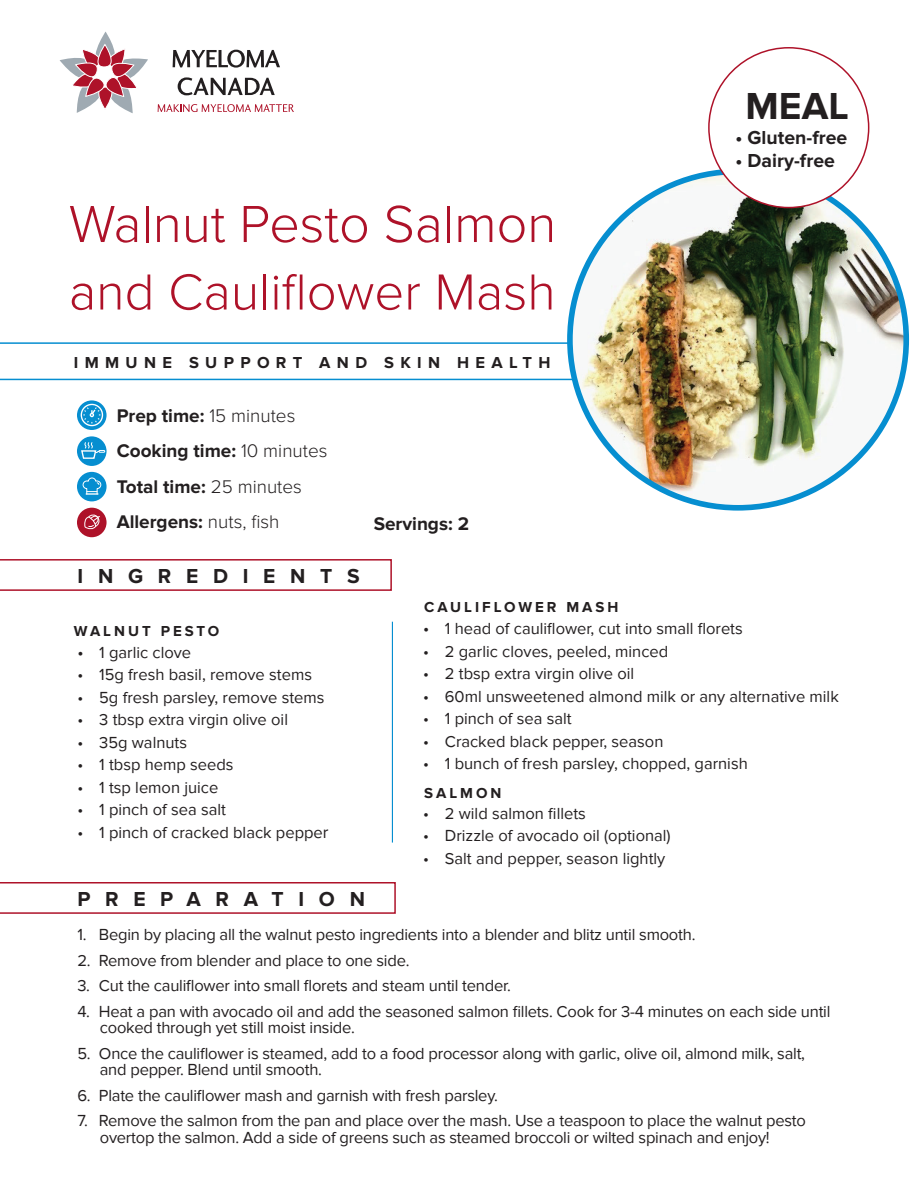
<style>
.page{position:relative;width:918px;height:1188px;background:#fff}
.page>*{position:absolute;margin:0;border:0;box-sizing:border-box;transform-origin:0 0}
.t1{font:300 54px "Proxima Nova";letter-spacing:-.005em;color:#ae1229}
.t2{font:300 52.5px "Proxima Nova";color:#ae1229}
.t3{font:700 39px "Proxima Nova";color:#231f20}
.t4{font:700 21px "Proxima Nova";letter-spacing:.7em;color:#231f20}
.t5{font:700 19.5px "Proxima Nova";color:#231f20}
.t6{font:700 19.05px/35.2px "Proxima Nova";color:#231f20}
.t7{font:16.5px/16.5px "Proxima Nova";letter-spacing:-.015em;color:#231f20}
.t8{font:700 16.5px "Proxima Nova";letter-spacing:.385em;color:#231f20}
.t9{font:700 15px "Proxima Nova";letter-spacing:.2em;color:#231f20}
.s1{font-weight:300}
.s2{font-size:17.25px}
</style>
<div class="page">
<svg style="left:0;top:342px;width:575px;height:38px"></svg>
<svg style="left:0;top:559px;width:392px;height:32px"></svg>
<svg style="left:0;top:882px;width:396px;height:32px"></svg>
<img style="left:570px;top:171px;width:336px;height:337px;border-radius:168px">
<svg style="left:77px;top:400px;width:30px;height:30px"></svg>
<div style="left:81px;top:404px;width:22px;height:22px;border:1px solid #fff;border-radius:50%"></div>
<svg style="left:83px;top:403px;width:17px;height:20px"></svg>
<svg style="left:77px;top:436px;width:30px;height:30px"></svg>
<svg style="left:80px;top:442px;width:25px;height:18px"></svg>
<div style="left:77px;top:472px;width:30px;height:29px;background:#068ed0;border-radius:50%"></div>
<svg style="left:82px;top:477px;width:20px;height:18px"></svg>
<div style="left:77px;top:508px;width:30px;height:29px;background:#ae1229;border-radius:50%"></div>
<svg style="left:84px;top:514px;width:16px;height:16px"></svg>
<div style="left:709px;top:48px;width:160px;height:160px;background:#fff;border-radius:50%"></div>
<hr style="left:392px;top:622px;width:1px;height:221px;background:#068ed0">
<svg style="left:173px;top:50px;width:107px;height:18px"></svg>
<svg style="left:178px;top:77px;width:97px;height:18px"></svg>
<svg style="left:158px;top:104px;width:136px;height:8px"></svg>
<svg style="left:60px;top:32px;width:88px;height:81px"></svg>
<h1 class="t1" style="left:69px;top:184px;width:489px">Walnut Pesto Salmon</h1>
<h2 class="t2" style="left:69px;top:253px;width:488px">and Cauliflower Mash</h2>
<p class="t8" style="left:74px;top:353px;width:478px">IMMUNE SUPPORT AND SKIN HEALTH</p>
<p class="t6" style="left:117px;top:399px;width:212px">Prep time: <span class="s1">15 minutes<br></span>Cooking time: <span class="s1">10 minutes<br></span>Total time: <span class="s1">25 minutes<br></span>Allergens: <span class="s1">nuts, fish</span></p>
<p class="t4" style="left:78px;top:563px;width:283px">INGREDIENTS</p>
<p class="t6" style="left:374px;top:506px;width:97px">Servings: 2</p>
<p class="t9" style="left:424px;top:599px;width:196px">CAULIFLOWER MASH</p>
<h3 class="t3" style="left:746px;top:83px;width:105px">MEAL</h3>
<p class="t5" style="left:736px;top:127px;width:113px">• Gluten-free</p>
<p class="t5" style="left:736px;top:149px;width:101px">• Dairy-free</p>
<p class="t9" style="left:74px;top:622px;width:147px">WALNUT PESTO</p>
<p class="t7" style="left:78px;top:644px;width:115px"><span class="s2">•</span> 1 garlic clove</p>
<p class="t7" style="left:78px;top:667px;width:236px">• 15g fresh basil, remove stems</p>
<p class="t7" style="left:78px;top:689px;width:248px">• 5g fresh parsley, remove stems</p>
<p class="t7" style="left:78px;top:712px;width:212px">• 3 tbsp extra virgin olive oil</p>
<p class="t7" style="left:78px;top:734px;width:111px">• 35g walnuts</p>
<p class="t7" style="left:78px;top:757px;width:157px">• 1 tbsp hemp seeds</p>
<p class="t7" style="left:78px;top:779px;width:142px">• 1 tsp lemon juice</p>
<p class="t7" style="left:78px;top:802px;width:150px">• 1 pinch of sea salt</p>
<p class="t7" style="left:78px;top:824px;width:252px">• 1 pinch of cracked black peppe<span class="s2">r</span></p>
<p class="t7" style="left:423px;top:621px;width:321px"><span class="s2">•</span> 1 head of cauliflower, cut into small florets</p>
<p class="t7" style="left:423px;top:643px;width:247px">• 2 garlic cloves, peeled, minced</p>
<p class="t7" style="left:423px;top:666px;width:212px">• 2 tbsp extra virgin olive oil</p>
<p class="t7" style="left:423px;top:688px;width:417px">• 60ml unsweetened almond milk or any alternative milk</p>
<p class="t7" style="left:423px;top:711px;width:150px">• 1 pinch of sea salt</p>
<p class="t7" style="left:423px;top:733px;width:242px">• Cracked black pepper, season</p>
<p class="t7" style="left:423px;top:756px;width:326px">• 1 bunch of fresh parsley, chopped, garnish</p>
<p class="t7" style="left:423px;top:805px;width:164px">• 2 wild salmon fillets</p>
<p class="t7" style="left:423px;top:828px;width:249px">• Drizzle of avocado oil (optional)</p>
<p class="t7" style="left:423px;top:850px;width:244px">• Salt and pepper, season lightly</p>
<p class="t9" style="left:424px;top:785px;width:79px">SALMON</p>
<p class="t4" style="left:77px;top:887px;width:289px">PREPARATION</p>
<p class="t7" style="left:77px;top:927px;width:620px">1. Begin by placing all the walnut pesto ingredients into a blender and blitz until smooth.</p>
<p class="t7" style="left:77px;top:952px;width:334px">2. Remove from blender and place to one side.</p>
<p class="t7" style="left:77px;top:978px;width:435px">3. Cut the cauliflower into small florets and steam until tender.</p>
<p class="t7" style="left:100px;top:1003px;width:732px;text-indent:-23px">4. Heat a pan with avocado oil and add the seasoned salmon fillets. Cook for 3-4 minutes on each side until cooked through yet still moist inside.</p>
<p class="t7" style="left:100px;top:1045px;width:707px;text-indent:-23px">5. Once the cauliflower is steamed, add to a food processor along with garlic, olive oil, almond milk, salt, and pepper. Blend until smooth.</p>
<p class="t7" style="left:77px;top:1087px;width:422px">6. Plate the cauliflower mash and garnish with fresh parsley.</p>
<p class="t7" style="left:100px;top:1113px;width:708px;text-indent:-23px">7. Remove the salmon from the pan and place over the mash. Use a teaspoon to place the walnut pesto overtop the salmon. Add a side of greens such as steamed broccoli or wilted spinach and enjoy!</p>
</div>
